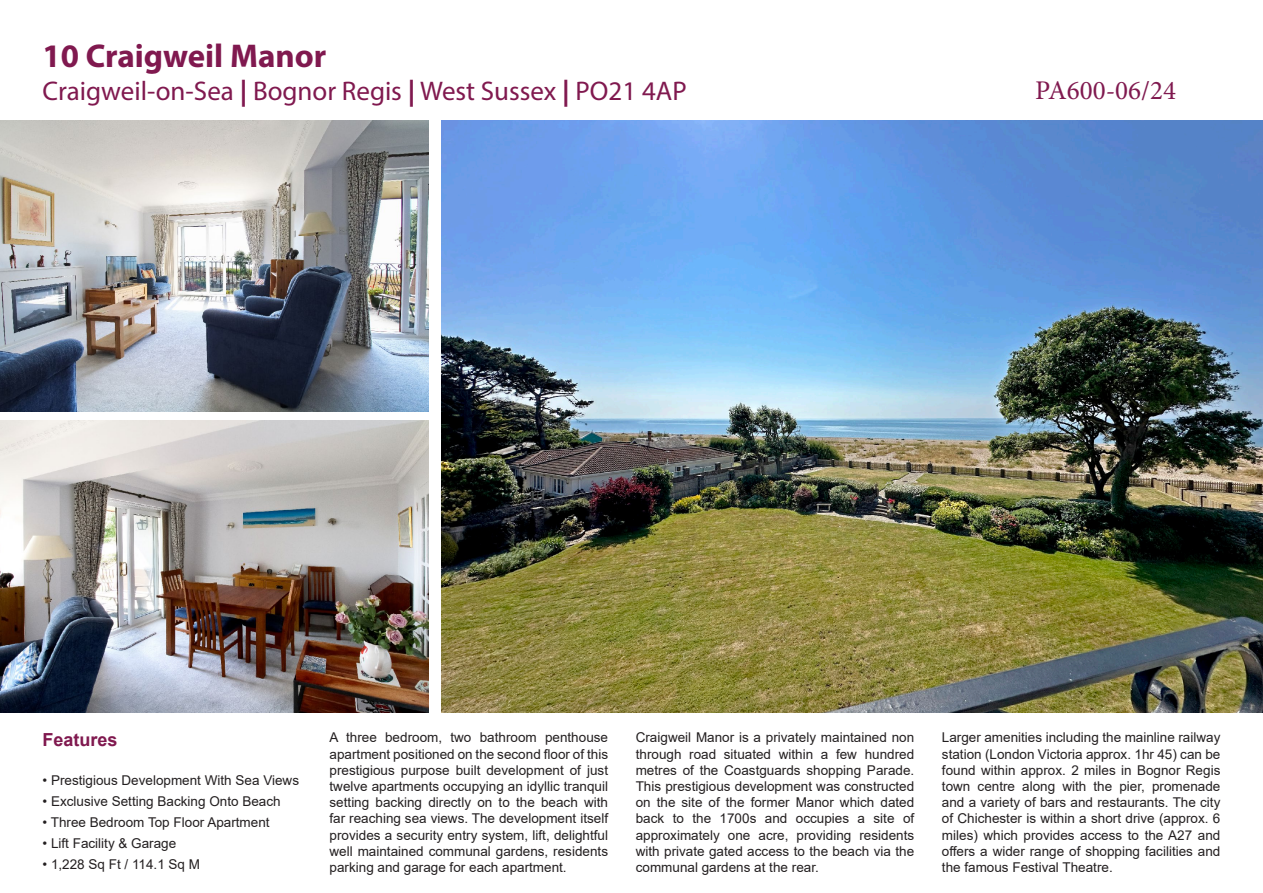
<style>
.page{position:relative;width:1263px;height:893px;background:#fff}
.page>*{position:absolute;margin:0;border:0;box-sizing:border-box;transform-origin:0 0}
.t1{font:700 33px "Myriad Pro";color:#80194f}
.t2{font:27px "Myriad Pro";color:#80194f}
.t3{font:27px "Minion Pro";color:#80194f}
.t4{font:700 18px "Arial";color:#80194f}
.t5{font:13.5px/16.2px "Arial";color:#231f20;text-align:justify}
.s1{font-weight:700}
</style>
<div class="page">
<img style="left:0;top:120px;width:428px;height:292px">
<img style="left:441px;top:120px;width:822px;height:593px">
<img style="left:0;top:421px;width:428px;height:292px">
<h1 class="t1" style="left:43px;top:35px;width:285px">10 Craigweil Manor</h1>
<h2 class="t2" style="left:43px;top:74px;width:646px">Craigweil-on-Sea <span class="s1">|</span> Bognor Regis <span class="s1">|</span> West Sussex <span class="s1">|</span> PO21 4AP</h2>
<h2 class="t3" style="left:1035px;top:72px;width:142px">PA600-06/24</h2>
<h3 class="t4" style="left:43px;top:727px;width:77px">Features</h3>
<p class="t5" style="left:330px;top:729px;width:280px">A three bedroom, two bathroom penthouse apartment positioned on the second floor of this prestigious purpose built development of just twelve apartments occupying an idyllic tranquil setting backing directly on to the beach with far reaching sea views. The development itself provides a security entry system, lift, delightful well maintained communal gardens, residents parking and garage for each apartment.</p>
<p class="t5" style="left:636px;top:729px;width:280px">Craigweil Manor is a privately maintained non through road situated within a few hundred metres of the Coastguards shopping Parade.<br>This prestigious development was constructed on the site of the former Manor which dated back to the 1700s and occupies a site of approximately one acre, providing residents with private gated access to the beach via the communal gardens at the rear.</p>
<p class="t5" style="left:942px;top:729px;width:280px">Larger amenities including the mainline railway station (London Victoria approx. 1hr 45) can be found within approx. 2 miles in Bognor Regis town centre along with the pier, promenade and a variety of bars and restaurants. The city of Chichester is within a short drive (approx. 6 miles) which provides access to the A27 and offers a wider range of shopping facilities and the famous Festival Theatre.</p>
<p class="t5" style="left:43px;top:772px;width:258px">• Prestigious Development With Sea Views</p>
<p class="t5" style="left:43px;top:793px;width:240px">• Exclusive Setting Backing Onto Beach</p>
<p class="t5" style="left:43px;top:814px;width:229px">• Three Bedroom Top Floor Apartment</p>
<p class="t5" style="left:43px;top:835px;width:135px">• Lift Facility &amp; Garage</p>
<p class="t5" style="left:43px;top:856px;width:159px">• 1,228 Sq Ft / 114.1 Sq M</p>
</div>
